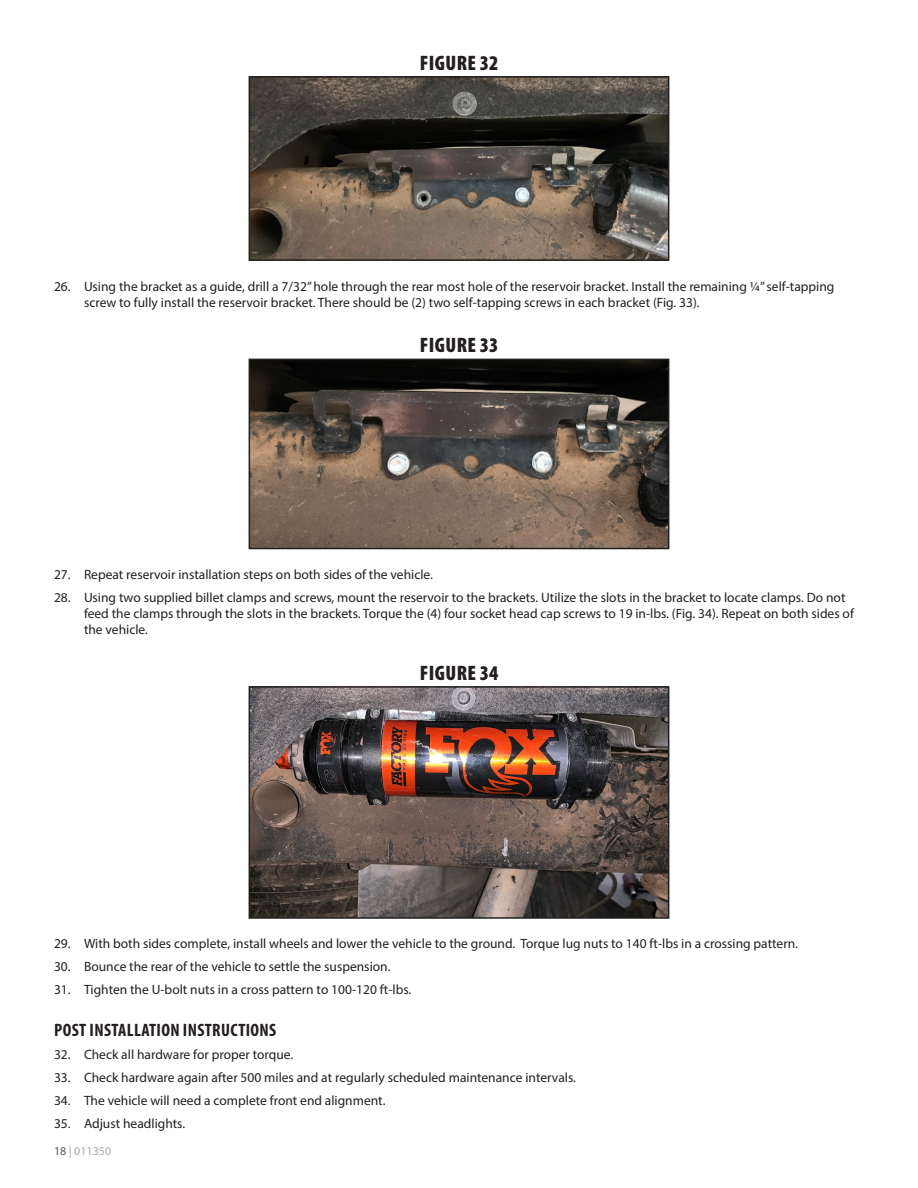
<style>
.page{position:relative;width:918px;height:1188px;background:#fff}
.page>*{position:absolute;margin:0;border:0;box-sizing:border-box;transform-origin:0 0}
.Photo-Caption{font:900 condensed 21px "Myriad Pro";letter-spacing:.02em;color:#231f20}
.Subhead{font:700 condensed 18px "Myriad Pro";letter-spacing:.02em;color:#231f20}
.t1{font:13.5px/16.2px "Myriad Pro";color:#231f20}
.t2{font:12px "Myriad Pro";color:#a8a9ad}
.s1{color:#57585a}
</style>
<div class="page">
<img style="left:252px;top:79px;width:414px;height:179px">
<div style="left:249px;top:76px;width:420px;height:185px;border:2px solid #231f20"></div>
<img style="left:252px;top:362px;width:414px;height:184px">
<div style="left:249px;top:359px;width:420px;height:190px;border:2px solid #231f20"></div>
<img style="left:252px;top:689px;width:414px;height:227px">
<div style="left:249px;top:686px;width:420px;height:233px;border:2px solid #231f20"></div>
<p class="Photo-Caption" style="left:420px;top:49px;width:80px">FIGURE 32</p>
<p class="t1" style="left:84px;top:278px;width:752px;text-indent:-30px">26. Using the bracket as a guide, drill a 7/32” hole through the rear most hole of the reservoir bracket. Install the remaining ¼” self-tapping screw to fully install the reservoir bracket. There should be (2) two self-tapping screws in each bracket (Fig. 33).</p>
<p class="Photo-Caption" style="left:420px;top:332px;width:80px">FIGURE 33</p>
<p class="t1" style="left:54px;top:566px;width:380px">27. Repeat reservoir installation steps on both sides of the vehicle.</p>
<p class="t1" style="left:84px;top:589px;width:771px;text-indent:-30px">28. Using two supplied billet clamps and screws, mount the reservoir to the brackets. Utilize the slots in the bracket to locate clamps. Do not feed the clamps through the slots in the brackets. Torque the (4) four socket head cap screws to 19 in-lbs. (Fig. 34). Repeat on both sides of the vehicle.</p>
<p class="Photo-Caption" style="left:420px;top:659px;width:80px">FIGURE 34</p>
<p class="t1" style="left:54px;top:936px;width:746px">29. With both sides complete, install wheels and lower the vehicle to the ground. Torque lug nuts to 140 ft-lbs in a crossing pattern.</p>
<p class="t1" style="left:54px;top:959px;width:338px">30. Bounce the rear of the vehicle to settle the suspension.</p>
<p class="t1" style="left:54px;top:982px;width:359px">31. Tighten the U-bolt nuts in a cross pattern to 100-120 ft-lbs.</p>
<p class="Subhead" style="left:54px;top:1019px;width:224px">POST INSTALLATION INSTRUCTIONS</p>
<p class="t1" style="left:54px;top:1046px;width:241px">32. Check all hardware for proper torque.</p>
<p class="t1" style="left:54px;top:1069px;width:524px">33. Check hardware again after 500 miles and at regularly scheduled maintenance intervals.</p>
<p class="t1" style="left:54px;top:1092px;width:333px">34. The vehicle will need a complete front end alignment.</p>
<p class="t1" style="left:54px;top:1115px;width:133px">35. Adjust headlights.</p>
<p class="t2" style="left:54px;top:1143px;width:59px"><span class="s1">18</span> | 011350</p>
</div>
